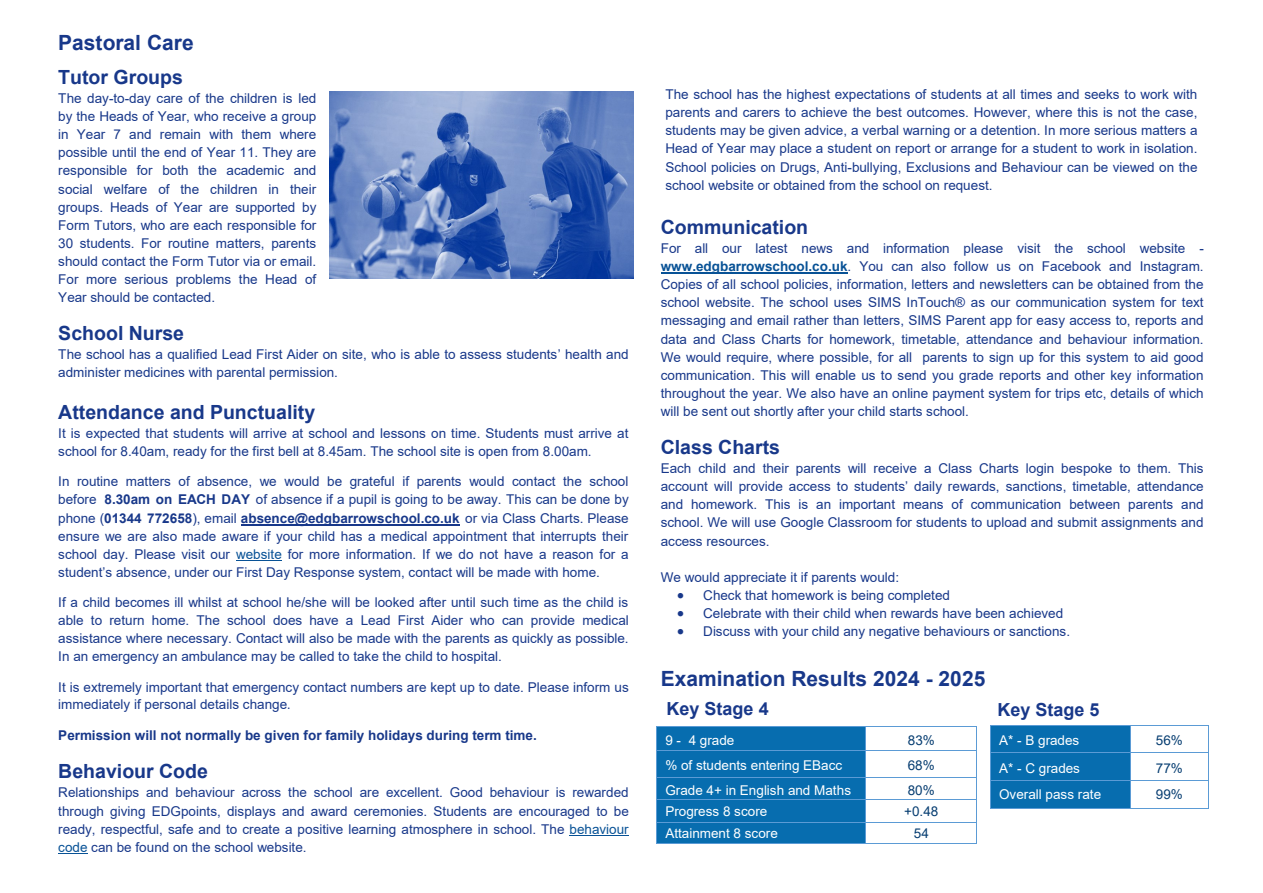
<style>
.page{position:relative;width:1263px;height:893px;background:#fff}
.page>*{position:absolute;margin:0;border:0;box-sizing:border-box;transform-origin:0 0}
.t1{font:700 21px "Arial";color:#18388a}
.t2{font:700 19.5px "Arial";color:#18388a}
.t3{font:700 18px "Arial";color:#18388a}
.t4{font:13.5px/18px "Arial";color:#18388a;text-align:justify}
.t5{font:13.5px "Arial";color:#fff}
.t6{font:700 13.5px "Arial";color:#18388a}
.t7{font:13.5px "Arial";letter-spacing:-.005em;color:#063d71}
.s1{font-weight:700}
.s2{color:#085296}
.s3{font-family:"Calibri"}
.s4{font-weight:700;color:#085296}
</style>
<div class="page">
<hr style="left:241px;top:524px;width:219px;height:1px;background:#18388a">
<hr style="left:236px;top:560px;width:46px;height:1px;background:#085296">
<hr style="left:569px;top:835px;width:60px;height:1px;background:#085296">
<svg style="left:58px;top:853px;width:29px;height:1px"></svg>
<img style="left:329px;top:92px;width:304px;height:187px">
<hr style="left:661px;top:273px;width:186px;height:1px;background:#085296">
<div style="left:656px;top:726px;width:210px;height:24px;background:#076daf"></div>
<div style="left:656px;top:750px;width:210px;height:27px;background:#076daf"></div>
<div style="left:656px;top:777px;width:210px;height:23px;background:#076daf"></div>
<div style="left:656px;top:800px;width:210px;height:23px;background:#076daf"></div>
<div style="left:656px;top:823px;width:210px;height:21px;background:#076daf"></div>
<hr style="left:656px;top:726px;width:1px;height:117px;background:#5b9bd5">
<hr style="left:865px;top:727px;width:1px;height:116px;background:#5b9bd5">
<hr style="left:976px;top:726px;width:1px;height:117px;background:#5b9bd5">
<hr style="left:656px;top:726px;width:321px;height:1px;background:#5b9bd5">
<hr style="left:657px;top:750px;width:319px;height:1px;background:#5b9bd5">
<hr style="left:657px;top:777px;width:319px;height:1px;background:#5b9bd5">
<hr style="left:657px;top:799px;width:319px;height:1px;background:#5b9bd5">
<hr style="left:657px;top:822px;width:319px;height:1px;background:#5b9bd5">
<hr style="left:656px;top:843px;width:321px;height:1px;background:#5b9bd5">
<div style="left:990px;top:725px;width:140px;height:27px;background:#076daf"></div>
<div style="left:990px;top:752px;width:140px;height:28px;background:#076daf"></div>
<div style="left:990px;top:780px;width:140px;height:29px;background:#076daf"></div>
<hr style="left:990px;top:725px;width:1px;height:83px;background:#5b9bd5">
<hr style="left:1130px;top:726px;width:1px;height:82px;background:#5b9bd5">
<hr style="left:1208px;top:725px;width:1px;height:83px;background:#5b9bd5">
<hr style="left:990px;top:725px;width:219px;height:1px;background:#5b9bd5">
<hr style="left:991px;top:752px;width:217px;height:1px;background:#5b9bd5">
<hr style="left:991px;top:780px;width:217px;height:1px;background:#5b9bd5">
<hr style="left:990px;top:808px;width:219px;height:1px;background:#5b9bd5">
<p class="t1" style="left:58px;top:31px;width:137px">Pastoral Care</p>
<p class="t2" style="left:58px;top:66px;width:126px">Tutor Groups</p>
<p class="t4" style="left:58px;top:89px;width:260px">The day-to-day care of the children is led by the Heads of Year, who receive a group in Year 7 and remain with them where possible until the end of Year 11. They are responsible for both the academic and social welfare of the children in their groups. Heads of Year are supported by Form Tutors, who are each responsible for 30 students. For routine matters, parents should contact the Form Tutor via or email.<br>For more serious problems the Head of Year should be contacted.</p>
<p class="t2" style="left:58px;top:322px;width:127px">School Nurse</p>
<p class="t4" style="left:58px;top:346px;width:572px">The school has a qualified Lead First Aider on site, who is able to assess students’ health and administer medicines with parental permission.</p>
<p class="t2" style="left:58px;top:401px;width:258px">Attendance and Punctuality</p>
<p class="t4" style="left:58px;top:424px;width:572px">It is expected that students will arrive at school and lessons on time. Students must arrive at school for 8.40am, ready for the first bell at 8.45am. The school site is open from 8.00am.</p>
<p class="t4" style="left:58px;top:473px;width:572px">In routine matters of absence, we would be grateful if parents would contact the school before <span class="s1">8.30am on EACH DAY</span> of absence if a pupil is going to be away. This can be done by phone (<span class="s1">01344 772658</span>), email <span class="s1">absence@edgbarrowschool.co.uk</span> or via Class Charts. Please ensure we are also made aware if your child has a medical appointment that interrupts their school day. Please visit our <span class="s2">website</span> for more information. If we do not have a reason for a student’s absence, under our First Day Response system, contact will be made with home.</p>
<p class="t4" style="left:58px;top:593px;width:572px">If a child becomes ill whilst at school he/she will be looked after until such time as the child is able to return home. The school does have a Lead First Aider who can provide medical assistance where necessary. Contact will also be made with the parents as quickly as possible.<br>In an emergency an ambulance may be called to take the child to hospital.</p>
<p class="t4" style="left:58px;top:678px;width:572px;line-height:17.5px">It is extremely important that emergency contact numbers are kept up to date. Please inform us immediately if personal details change<span class="s3">.</span></p>
<p class="t6" style="left:58px;top:728px;width:480px">Permission will not normally be given for family holidays during term time.</p>
<p class="t2" style="left:58px;top:760px;width:151px">Behaviour Code</p>
<p class="t4" style="left:58px;top:784px;width:572px">Relationships and behaviour across the school are excellent. Good behaviour is rewarded through giving EDGpoints, displays and award ceremonies. Students are encouraged to be ready, respectful, safe and to create a positive learning atmosphere in school. The <span class="s2">behaviour code</span> can be found on the school website.</p>
<p class="t4" style="left:665px;top:85px;width:534px">The school has the highest expectations of students at all times and seeks to work with parents and carers to achieve the best outcomes. However, where this is not the case, students may be given advice, a verbal warning or a detention. In more serious matters a Head of Year may place a student on report or arrange for a student to work in isolation.<br>School policies on Drugs, Anti-bullying, Exclusions and Behaviour can be viewed on the school website or obtained from the school on request.</p>
<p class="t2" style="left:661px;top:216px;width:149px">Communication</p>
<p class="t4" style="left:661px;top:239px;width:545px">For all our latest news and information please visit the school website - <span class="s4">www.edgbarrowschool.co.uk</span>. You can also follow us on Facebook and Instagram.<br>Copies of all school policies, information, letters and newsletters can be obtained from the school website. The school uses SIMS InTouch® as our communication system for text messaging and email rather than letters, SIMS Parent app for easy access to, reports and data and Class Charts for homework, timetable, attendance and behaviour information.<br>We would require, where possible, for all parents to sign up for this system to aid good communication. This will enable us to send you grade reports and other key information throughout the year. We also have an online payment system for trips etc, details of which will be sent out shortly after your child starts school.</p>
<p class="t2" style="left:661px;top:436px;width:121px">Class Charts</p>
<p class="t4" style="left:661px;top:459px;width:544px">Each child and their parents will receive a Class Charts login bespoke to them. This account will provide access to students’ daily rewards, sanctions, timetable, attendance and homework. This is an important means of communication between parents and school. We will use Google Classroom for students to upload and submit assignments and access resources.</p>
<p class="t4" style="left:661px;top:568px;width:240px">We would appreciate it if parents would:</p>
<p class="t4" style="left:677px;top:586px;width:274px">• Check that homework is being completed</p>
<p class="t4" style="left:677px;top:604px;width:388px">• Celebrate with their child when rewards have been achieved</p>
<p class="t4" style="left:677px;top:623px;width:394px">• Discuss with your child any negative behaviours or sanctions.</p>
<p class="t1" style="left:661px;top:667px;width:326px">Examination Results 2024 - 2025</p>
<p class="t3" style="left:667px;top:698px;width:104px">Key Stage 4</p>
<p class="t5" style="left:665px;top:733px;width:70px">9 - 4 grade</p>
<p class="t7" style="left:908px;top:733px;width:28px">83%</p>
<p class="t5" style="left:665px;top:758px;width:178px">% of students entering EBacc</p>
<p class="t7" style="left:908px;top:758px;width:28px">68%</p>
<p class="t5" style="left:665px;top:782px;width:187px">Grade 4+ in English and Maths</p>
<p class="t7" style="left:908px;top:782px;width:28px">80%</p>
<p class="t5" style="left:665px;top:803px;width:103px">Progress 8 score</p>
<p class="t7" style="left:904px;top:803px;width:36px">+0.48</p>
<p class="t5" style="left:665px;top:825px;width:114px">Attainment 8 score</p>
<p class="t7" style="left:914px;top:825px;width:16px">54</p>
<p class="t3" style="left:997px;top:699px;width:104px">Key Stage 5</p>
<p class="t5" style="left:999px;top:733px;width:82px">A* - B grades</p>
<p class="t7" style="left:1156px;top:733px;width:28px">56%</p>
<p class="t5" style="left:999px;top:760px;width:82px">A* - C grades</p>
<p class="t7" style="left:1156px;top:760px;width:28px">77%</p>
<p class="t5" style="left:999px;top:787px;width:104px">Overall pass rate</p>
<p class="t7" style="left:1156px;top:787px;width:28px">99%</p>
</div>
